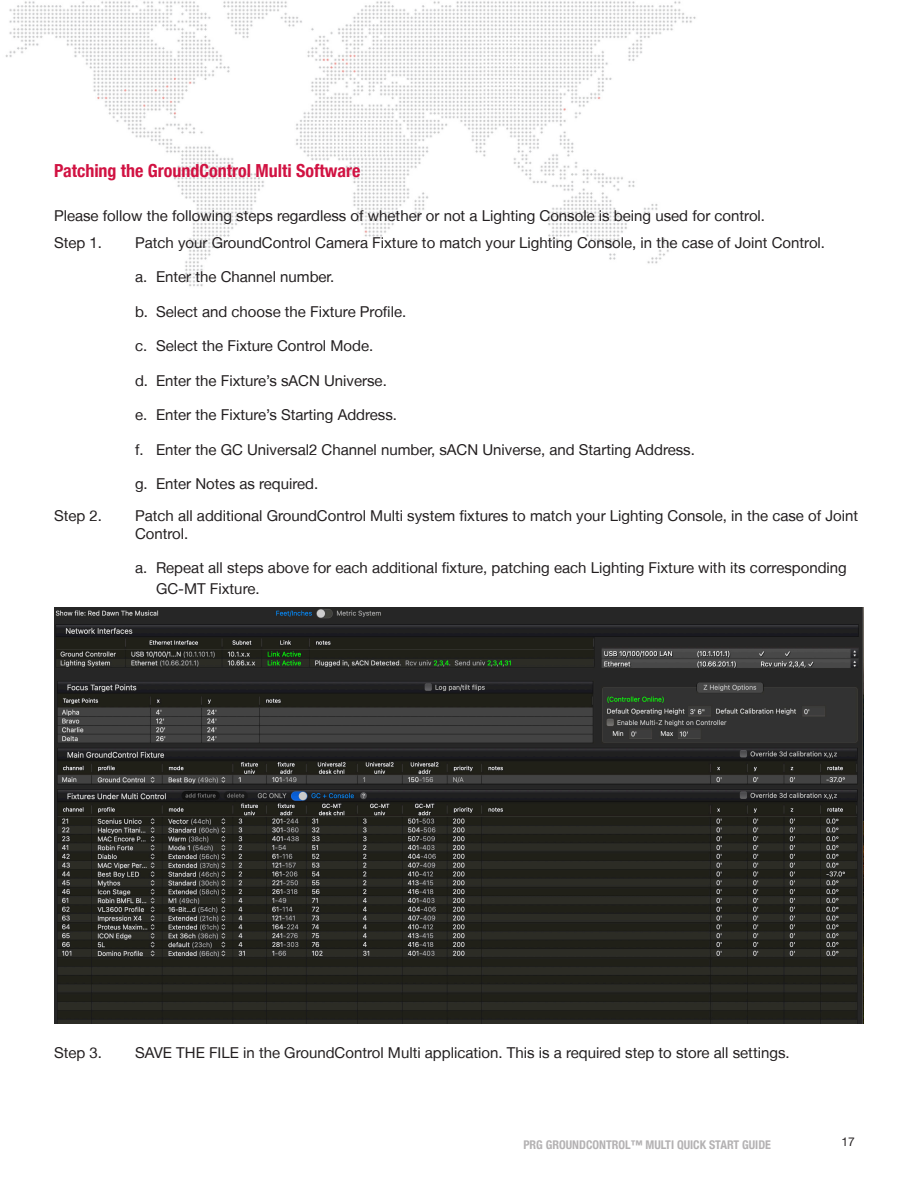
<style>
.page{position:relative;width:918px;height:1188px;background:#fff}
.page>*{position:absolute;margin:0;border:0;box-sizing:border-box;transform-origin:0 0}
.Secondary_Section_Header__red{font:700 condensed 18px "Helvetica Neue";color:#d11242}
.t1{font:15px/18px "Helvetica Neue LT";color:#231f20}
.t2{font:700 condensed 12px "Helvetica Neue";color:#b4b2b3}
.t3{font:12px "Helvetica Neue LT";color:#231f20}
</style>
<div class="page">
<img style="left:5px;top:1px;width:691px;height:286px">
<img style="left:54px;top:608px;width:810px;height:416px">
<p class="Secondary_Section_Header__red" style="left:54px;top:156px;width:308px">Patching the GroundControl Multi Software</p>
<p class="t1" style="left:54px;top:206px;width:713px">Please follow the following steps regardless of whether or not a Lighting Console is being used for control.</p>
<p class="t1" style="left:54px;top:233px;width:50px">Step 1.</p>
<p class="t1" style="left:135px;top:233px;width:692px">Patch your GroundControl Camera Fixture to match your Lighting Console, in the case of Joint Control.</p>
<p class="t1" style="left:135px;top:268px;width:201px">a. Enter the Channel number.</p>
<p class="t1" style="left:135px;top:302px;width:273px">b. Select and choose the Fixture Profile.</p>
<p class="t1" style="left:135px;top:337px;width:240px">c. Select the Fixture Control Mode.</p>
<p class="t1" style="left:135px;top:371px;width:253px">d. Enter the Fixture’s sACN Universe.</p>
<p class="t1" style="left:135px;top:406px;width:264px">e. Enter the Fixture’s Starting Address.</p>
<p class="t1" style="left:135px;top:440px;width:561px">f. Enter the GC Universal2 Channel number, sACN Universe, and Starting Address.</p>
<p class="t1" style="left:135px;top:475px;width:185px">g. Enter Notes as required.</p>
<p class="t1" style="left:54px;top:506px;width:50px">Step 2.</p>
<p class="t1" style="left:135px;top:506px;width:725px">Patch all additional GroundControl Multi system fixtures to match your Lighting Console, in the case of Joint<br>Control.</p>
<p class="t1" style="left:156px;top:557px;width:692px;line-height:21px;text-indent:-21px">a. Repeat all steps above for each additional fixture, patching each Lighting Fixture with its corresponding<br>GC-MT Fixture.</p>
<p class="t1" style="left:54px;top:1043px;width:50px">Step 3.</p>
<p class="t1" style="left:135px;top:1043px;width:656px">SAVE THE FILE in the GroundControl Multi application. This is a required step to store all settings.</p>
<p class="t2" style="left:523px;top:1134px;width:249px">PRG GROUNDCONTROL™ MULTI QUICK START GUIDE</p>
<p class="t3" style="left:842px;top:1135px;width:15px">17</p>
</div>
